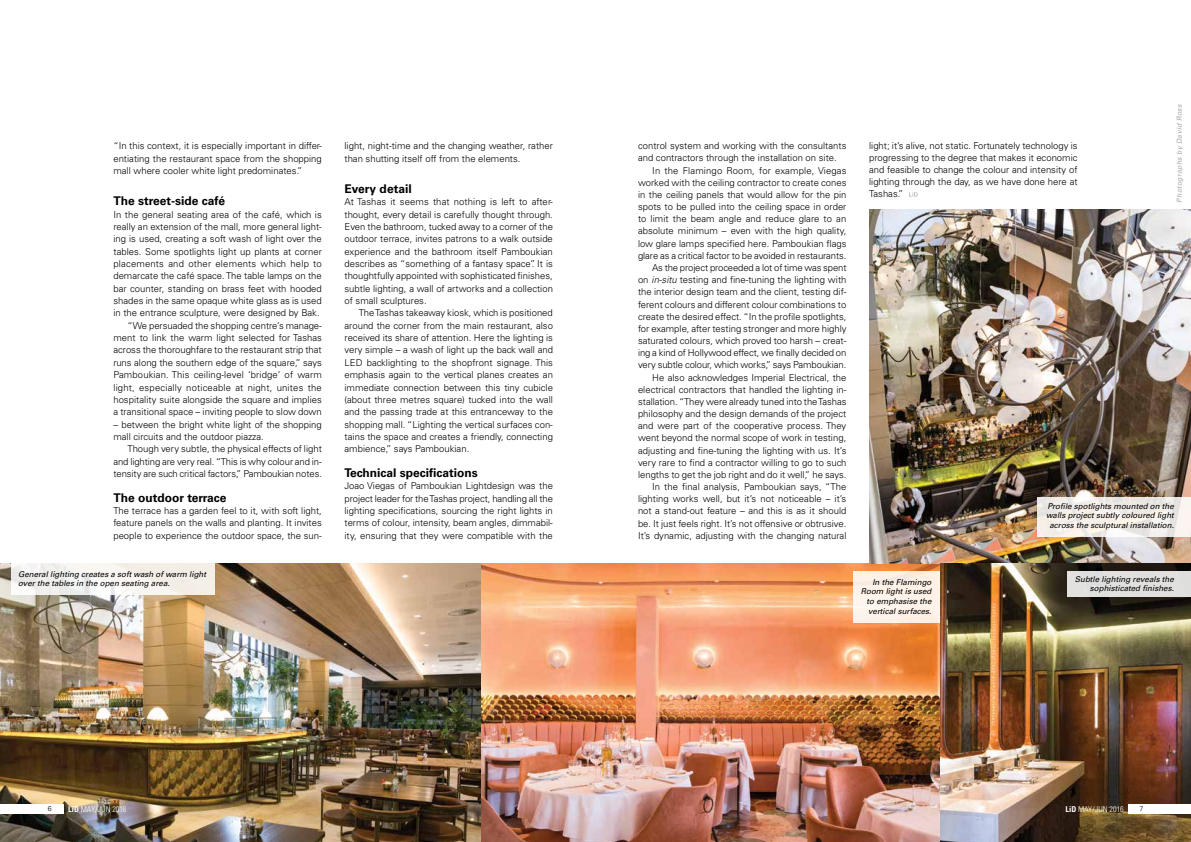
<style>
.page{position:relative;width:1191px;height:842px;background:#fff}
.page>*{position:absolute;margin:0;border:0;box-sizing:border-box;transform-origin:0 0}
.t1{font:700 12px "Univers";color:#000}
.t2{font:300 9.5px/12.3px "Univers";color:#000;text-align:justify}
.t3{font:italic 8px/9.6px "Univers";color:#000;text-align:right}
.t4{font:300 condensed 8px "Univers";color:#fff}
.t5{font:italic 7px "Univers";letter-spacing:.035em;color:#a7a9ac}
.t6{font:300 7px "Univers";color:#000}
.s1{font-style:italic}
.s2{font-weight:700}
</style>
<div class="page">
<img style="left:0;top:563px;width:940px;height:279px">
<svg style="left:11px;top:563px;width:203px;height:32px;fill:#f3f0ed"></svg>
<div style="left:0;top:804px;width:63px;height:9px;background:#fff"></div>
<div style="left:853px;top:572px;width:87px;height:51px;background:#fef2e8"></div>
<img style="left:869px;top:210px;width:322px;height:353px">
<img style="left:940px;top:563px;width:251px;height:279px">
<div style="left:1067px;top:572px;width:124px;height:25px;background:#e1e0df"></div>
<svg style="left:1037px;top:497px;width:154px;height:39px;fill:#f4eee7"></svg>
<div style="left:1128px;top:804px;width:63px;height:9px;background:#fff"></div>
<svg style="left:909px;top:192px;width:8px;height:5px"></svg>
<p class="t2" style="left:113px;top:140px;width:210px">“In this context, it is especially important in differ&shy;entiating the restaurant space from the shopping mall where cooler white light predominates.”</p>
<p class="t1" style="left:113px;top:194px;width:113px">The street-side café</p>
<p class="t2" style="left:113px;top:208px;width:210px;text-align:right">In the general seating area of the café, which is really an extension of the mall, more general light&shy;ing is used, creating a soft wash of light over the tables. Some spotlights light up plants at corner placements and other elements which help to demarcate the café space. The table lamps on the bar counter, standing on brass feet with hooded shades in the same opaque white glass as is used in the entrance sculpture, were designed by Bak. “We persuaded the shopping centre’s manage&shy;ment to link the warm light selected for Tashas across the thoroughfare to the restaurant strip that runs along the southern edge of the square,” says Pamboukian. This ceiling-level ‘bridge’ of warm light, especially noticeable at night, unites the hospitality suite alongside the square and implies a transitional space – inviting people to slow down</p>
<p class="t2" style="left:113px;top:418px;width:210px">– between the bright white light of the shopping</p>
<p class="t2" style="left:113px;top:430px;width:152px">mall circuits and the outdoor piazza.</p>
<p class="t2" style="left:128px;top:443px;width:196px">Though very subtle, the physical effects of light</p>
<p class="t2" style="left:113px;top:455px;width:210px">and lighting are very real. “This is why colour and in-</p>
<p class="t2" style="left:113px;top:467px;width:210px">tensity are such critical factors,” Pamboukian notes.</p>
<p class="t1" style="left:113px;top:490px;width:115px">The outdoor terrace</p>
<p class="t2" style="left:113px;top:504px;width:210px">The terrace has a garden feel to it, with soft light, feature panels on the walls and planting. It invites people to experience the outdoor space, the sun-</p>
<p class="t2" style="left:344px;top:140px;width:210px">light, night-time and the changing weather, rather than shutting itself off from the elements.</p>
<p class="t1" style="left:344px;top:182px;width:69px">Every detail</p>
<p class="t2" style="left:344px;top:196px;width:210px">At Tashas it seems that nothing is left to after-</p>
<p class="t2" style="left:344px;top:208px;width:210px">thought, every detail is carefully thought through.</p>
<p class="t2" style="left:344px;top:221px;width:210px">Even the bathroom, tucked away to a corner of the</p>
<p class="t2" style="left:344px;top:233px;width:210px">outdoor terrace, invites patrons to a walk outside</p>
<p class="t2" style="left:344px;top:245px;width:210px">experience and the bathroom itself Pamboukian</p>
<p class="t2" style="left:344px;top:258px;width:210px">describes as “something of a fantasy space”. It is</p>
<p class="t2" style="left:344px;top:270px;width:210px">thoughtfully appointed with sophisticated finishes,</p>
<p class="t2" style="left:344px;top:282px;width:210px">subtle lighting, a wall of artworks and a collection</p>
<p class="t2" style="left:344px;top:295px;width:84px">of small sculptures.</p>
<p class="t2" style="left:359px;top:307px;width:196px">The Tashas takeaway kiosk, which is positioned</p>
<p class="t2" style="left:344px;top:319px;width:210px">around the corner from the main restaurant, also</p>
<p class="t2" style="left:344px;top:332px;width:210px">received its share of attention. Here the lighting is</p>
<p class="t2" style="left:344px;top:344px;width:210px">very simple – a wash of light up the back wall and</p>
<p class="t2" style="left:344px;top:356px;width:210px">LED backlighting to the shopfront signage. This</p>
<p class="t2" style="left:344px;top:369px;width:210px">emphasis again to the vertical planes creates an</p>
<p class="t2" style="left:344px;top:381px;width:210px">immediate connection between this tiny cubicle</p>
<p class="t2" style="left:344px;top:393px;width:210px">(about three metres square) tucked into the wall</p>
<p class="t2" style="left:344px;top:406px;width:210px">and the passing trade at this entranceway to the</p>
<p class="t2" style="left:344px;top:418px;width:210px">shopping mall. “Lighting the vertical surfaces con-</p>
<p class="t2" style="left:344px;top:430px;width:210px">tains the space and creates a friendly, connecting</p>
<p class="t2" style="left:344px;top:443px;width:126px">ambience,” says Pamboukian.</p>
<p class="t1" style="left:344px;top:466px;width:135px">Technical specifications</p>
<p class="t2" style="left:344px;top:480px;width:210px">Joao Viegas of Pamboukian Lightdesign was the project leader for the Tashas project, handling all the lighting specifications, sourcing the right lights in terms of colour, intensity, beam angles, dimmabil&shy;ity, ensuring that they were compatible with the</p>
<p class="t2" style="left:638px;top:140px;width:210px">control system and working with the consultants</p>
<p class="t2" style="left:638px;top:152px;width:200px">and contractors through the installation on site.</p>
<p class="t2" style="left:652px;top:164px;width:196px">In the Flamingo Room, for example, Viegas</p>
<p class="t2" style="left:638px;top:176px;width:210px">worked with the ceiling contractor to create cones</p>
<p class="t2" style="left:638px;top:188px;width:210px">in the ceiling panels that would allow for the pin</p>
<p class="t2" style="left:638px;top:201px;width:210px">spots to be pulled into the ceiling space in order</p>
<p class="t2" style="left:638px;top:213px;width:210px">to limit the beam angle and reduce glare to an</p>
<p class="t2" style="left:638px;top:225px;width:210px">absolute minimum – even with the high quality,</p>
<p class="t2" style="left:638px;top:237px;width:210px">low glare lamps specified here. Pamboukian flags</p>
<p class="t2" style="left:638px;top:249px;width:210px">glare as a critical factor to be avoided in restaurants.</p>
<p class="t2" style="left:652px;top:261px;width:196px">As the project proceeded a lot of time was spent</p>
<p class="t2" style="left:638px;top:274px;width:210px">on <span class="s1">in-situ</span> testing and fine-tuning the lighting with</p>
<p class="t2" style="left:638px;top:286px;width:210px">the interior design team and the client, testing dif-</p>
<p class="t2" style="left:638px;top:298px;width:210px">ferent colours and different colour combinations to</p>
<p class="t2" style="left:638px;top:310px;width:210px">create the desired effect. “In the profile spotlights,</p>
<p class="t2" style="left:638px;top:322px;width:210px">for example, after testing stronger and more highly</p>
<p class="t2" style="left:638px;top:334px;width:210px">saturated colours, which proved too harsh – creat-</p>
<p class="t2" style="left:638px;top:347px;width:210px">ing a kind of Hollywood effect, we finally decided on</p>
<p class="t2" style="left:638px;top:359px;width:210px">very subtle colour, which works,” says Pamboukian.</p>
<p class="t2" style="left:652px;top:371px;width:196px">He also acknowledges Imperial Electrical, the</p>
<p class="t2" style="left:638px;top:383px;width:210px">electrical contractors that handled the lighting in-</p>
<p class="t2" style="left:638px;top:395px;width:210px">stallation. “They were already tuned into the Tashas</p>
<p class="t2" style="left:638px;top:407px;width:210px">philosophy and the design demands of the project</p>
<p class="t2" style="left:638px;top:420px;width:210px">and were part of the cooperative process. They</p>
<p class="t2" style="left:638px;top:432px;width:210px">went beyond the normal scope of work in testing,</p>
<p class="t2" style="left:638px;top:444px;width:210px">adjusting and fine-tuning the lighting with us. It’s</p>
<p class="t2" style="left:638px;top:456px;width:210px">very rare to find a contractor willing to go to such</p>
<p class="t2" style="left:638px;top:468px;width:210px">lengths to get the job right and do it well,” he says.</p>
<p class="t2" style="left:652px;top:481px;width:196px">In the final analysis, Pamboukian says, “The</p>
<p class="t2" style="left:638px;top:493px;width:210px">lighting works well, but it’s not noticeable – it’s</p>
<p class="t2" style="left:638px;top:505px;width:210px">not a stand-out feature – and this is as it should</p>
<p class="t2" style="left:638px;top:517px;width:210px">be. It just feels right. It’s not offensive or obtrusive.</p>
<p class="t2" style="left:638px;top:529px;width:210px">It’s dynamic, adjusting with the changing natural</p>
<p class="t2" style="left:869px;top:140px;width:210px;line-height:12px">light; it’s alive, not static. Fortunately technology is progressing to the degree that makes it economic and feasible to change the colour and intensity of lighting through the day, as we have done here at Tashas.”</p>
<p class="t5" style="left:1175px;top:203px;width:100px;rotate:-90deg">Photographs by David Ross</p>
<p class="t3" style="left:1046px;top:501px;width:129px;text-align:center">Profile spotlights mounted on the walls project subtly coloured light across the sculptural installation.</p>
<p class="t3" style="left:18px;top:569px;width:189px;text-align:left">General lighting creates a soft wash of warm light over the tables in the open seating area.</p>
<p class="t3" style="left:861px;top:577px;width:72px">In the Flamingo<br>Room light is used to emphasise the vertical surfaces.</p>
<p class="t3" style="left:1074px;top:574px;width:101px">Subtle lighting reveals the sophisticated finishes.</p>
<p class="t6" style="left:48px;top:804px;width:5px">6</p>
<p class="t4" style="left:68px;top:804px;width:60px"><span class="s2">LiD</span> MAY/JUN 2016</p>
<p class="t4" style="left:1065px;top:804px;width:60px"><span class="s2">LiD</span> MAY/JUN 2016</p>
<p class="t6" style="left:1139px;top:804px;width:5px">7</p>
</div>
